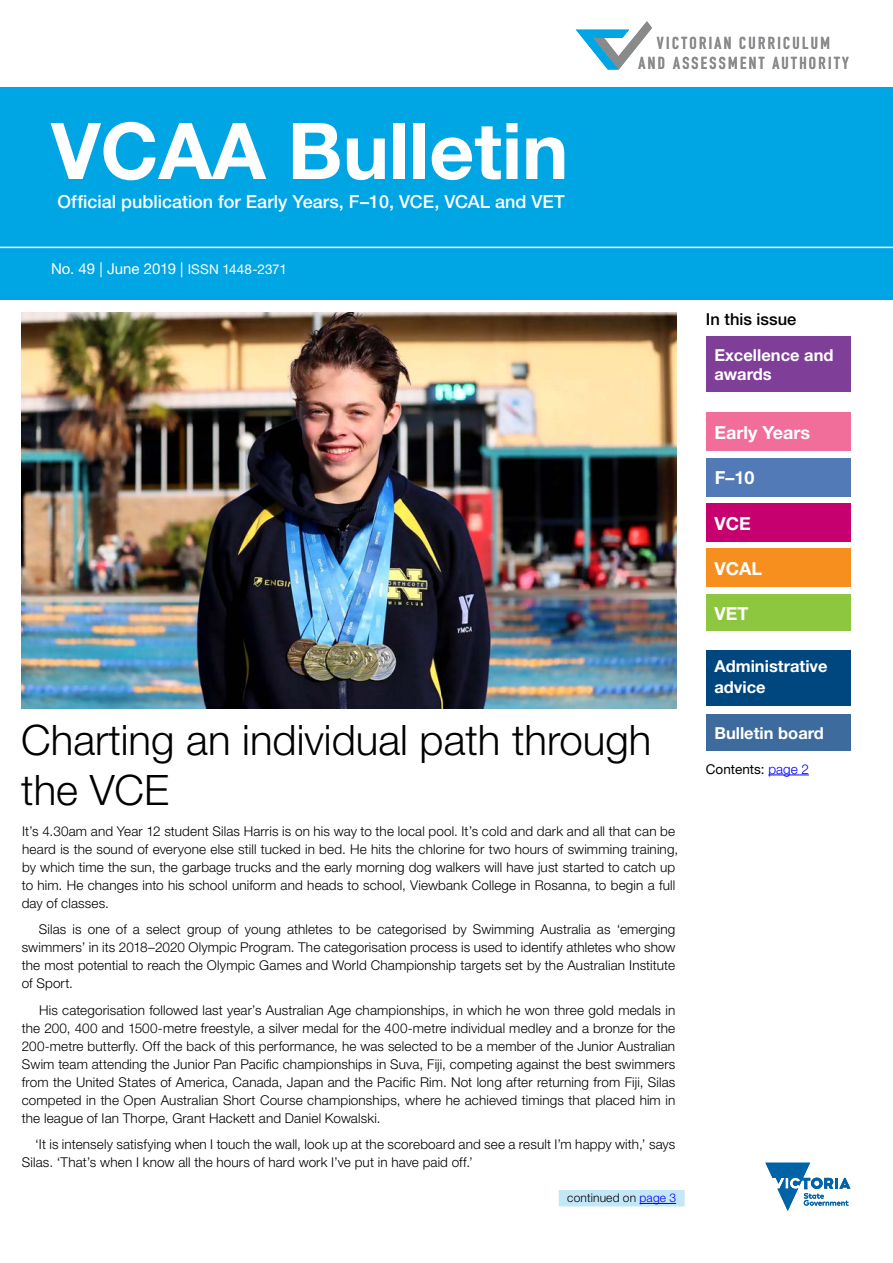
<style>
.page{position:relative;width:893px;height:1263px;background:#fff}
.page>*{position:absolute;margin:0;border:0;box-sizing:border-box;transform-origin:0 0}
.t1{font:700 78.3px "Helvetica Neue LT";color:#fff}
.t2{font:300 42px/50.4px "Helvetica Neue LT";color:#000}
.t3{font:500 18px "Helvetica Neue LT";color:#fff}
.t4{font:700 18px "Helvetica Neue LT";color:#fff}
.t5{font:17.1px/20.2px "DIN Engschrift Alternate";letter-spacing:.14em;color:#888a8c;text-align:center}
.t6{font:700 16.5px/21px "Helvetica Neue LT";color:#fff}
.t7{font:500 16.5px "Helvetica Neue LT";color:#000}
.t8{font:15px "Helvetica Neue LT";color:#fff}
.t9{font:300 13.5px/18px "Helvetica Neue LT";letter-spacing:.01em;color:#000}
.t10{font:13.5px "Helvetica Neue LT";color:#000}
.t11{font:300 12px "Helvetica Neue LT";letter-spacing:.015em;color:#000}
.s1{font-size:13.5px}
.s2{color:#00f}
.s3{font-weight:300;color:#00f}
</style>
<div class="page">
<div style="left:706px;top:651px;width:144px;height:55px;background:#00467f"></div>
<div style="left:706px;top:594px;width:144px;height:37px;background:#8dc63f"></div>
<div style="left:706px;top:549px;width:144px;height:38px;background:#f78f1e"></div>
<div style="left:706px;top:503px;width:144px;height:39px;background:#c6006f"></div>
<div style="left:706px;top:458px;width:144px;height:38px;background:#517ab7"></div>
<hr style="left:768px;top:774px;width:41px;height:1px;background:#00f">
<div style="left:706px;top:714px;width:144px;height:37px;background:#3e6b9d"></div>
<div style="left:706px;top:413px;width:144px;height:38px;background:#f16d9a"></div>
<div style="left:706px;top:336px;width:144px;height:56px;background:#7f3f98"></div>
<img style="left:21px;top:312px;width:655px;height:397px">
<div style="left:0;top:87px;width:893px;height:213px;background:#00a5e3"></div>
<svg style="left:576px;top:21px;width:76px;height:49px"></svg>
<hr style="left:0;top:247px;width:893px;height:1px;background:#fff">
<svg style="left:765px;top:1163px;width:85px;height:48px"></svg>
<div style="left:559px;top:1190px;width:126px;height:16px;background:#c4e7f8"></div>
<hr style="left:640px;top:1203px;width:36px;height:1px;background:#00f">
<p class="t1" style="left:51px;top:103px;width:519px">VCAA Bulletin</p>
<p class="t3" style="left:57px;top:190px;width:509px">Official publication for Early Years, F–10, VCE, VCAL and VET</p>
<p class="t8" style="left:51px;top:260px;width:237px">No. 49 | June 2019 | <span class="s1">ISSN 1448-2371</span></p>
<p class="t8" style="left:86px;top:260px;width:243px">1 September 2018 | <span class="s1">ISSN 1448-2371</span></p>
<p class="t5" style="left:639px;top:33px;width:212px">VICTORIAN CURRICULUM<br>AND ASSESSMENT AUTHORITY</p>
<p class="t7" style="left:706px;top:309px;width:92px">In this issue</p>
<p class="t6" style="left:714px;top:344px;width:121px;line-height:19.8px">Excellence and awards</p>
<h3 class="t4" style="left:714px;top:421px;width:97px">Early Years</h3>
<h3 class="t4" style="left:715px;top:467px;width:41px">F–10</h3>
<h3 class="t4" style="left:714px;top:512px;width:38px">VCE</h3>
<h3 class="t4" style="left:714px;top:557px;width:49px">VCAL</h3>
<h3 class="t4" style="left:714px;top:602px;width:36px">VET</h3>
<p class="t6" style="left:714px;top:655px;width:115px">Administrative advice</p>
<h2 class="t2" style="left:21px;top:713px;width:632px">Charting an individual path through the VCE</h2>
<p class="t9" style="left:22px;top:822px;width:658px">It’s 4.30am and Year 12 student Silas Harris is on his way to the local pool. It’s cold and dark and all that can be heard is the sound of everyone else still tucked in bed. He hits the chlorine for two hours of swimming training, by which time the sun, the garbage trucks and the early morning dog walkers will have just started to catch up to him. He changes into his school uniform and heads to school, Viewbank College in Rosanna, to begin a full day of classes.</p>
<p class="t9" style="left:22px;top:920px;width:655px;text-align:justify;text-indent:17px">Silas is one of a select group of young athletes to be categorised by Swimming Australia as ‘emerging swimmers’ in its 2018–2020 Olympic Program. The categorisation process is used to identify athletes who show the most potential to reach the Olympic Games and World Championship targets set by the Australian Institute of Sport.</p>
<p class="t9" style="left:22px;top:1001px;width:655px;text-align:justify;text-indent:17px">His categorisation followed last year’s Australian Age championships, in which he won three gold medals in the 200, 400 and 1500-metre freestyle, a silver medal for the 400-metre individual medley and a bronze for the 200-metre butterfly. Off the back of this performance, he was selected to be a member of the Junior Australian Swim team attending the Junior Pan Pacific championships in Suva, Fiji, competing against the best swimmers from the United States of America, Canada, Japan and the Pacific Rim. Not long after returning from Fiji, Silas competed in the Open Australian Short Course championships, where he achieved timings that placed him in the league of Ian Thorpe, Grant Hackett and Daniel Kowalski.</p>
<p class="t9" style="left:22px;top:1135px;width:655px;text-indent:13px">‘It is intensely satisfying when I touch the wall, look up at the scoreboard and see a result I’m happy with,’ says<br>Silas. ‘That’s when I know all the hours of hard work I’ve put in have paid off.’</p>
<p class="t11" style="left:567px;top:1190px;width:110px">continued on <span class="s2">page 3</span></p>
<p class="t6" style="left:714px;top:723px;width:111px">Bulletin board</p>
<p class="t10" style="left:706px;top:761px;width:105px">Contents: <span class="s3">page 2</span></p>
</div>
